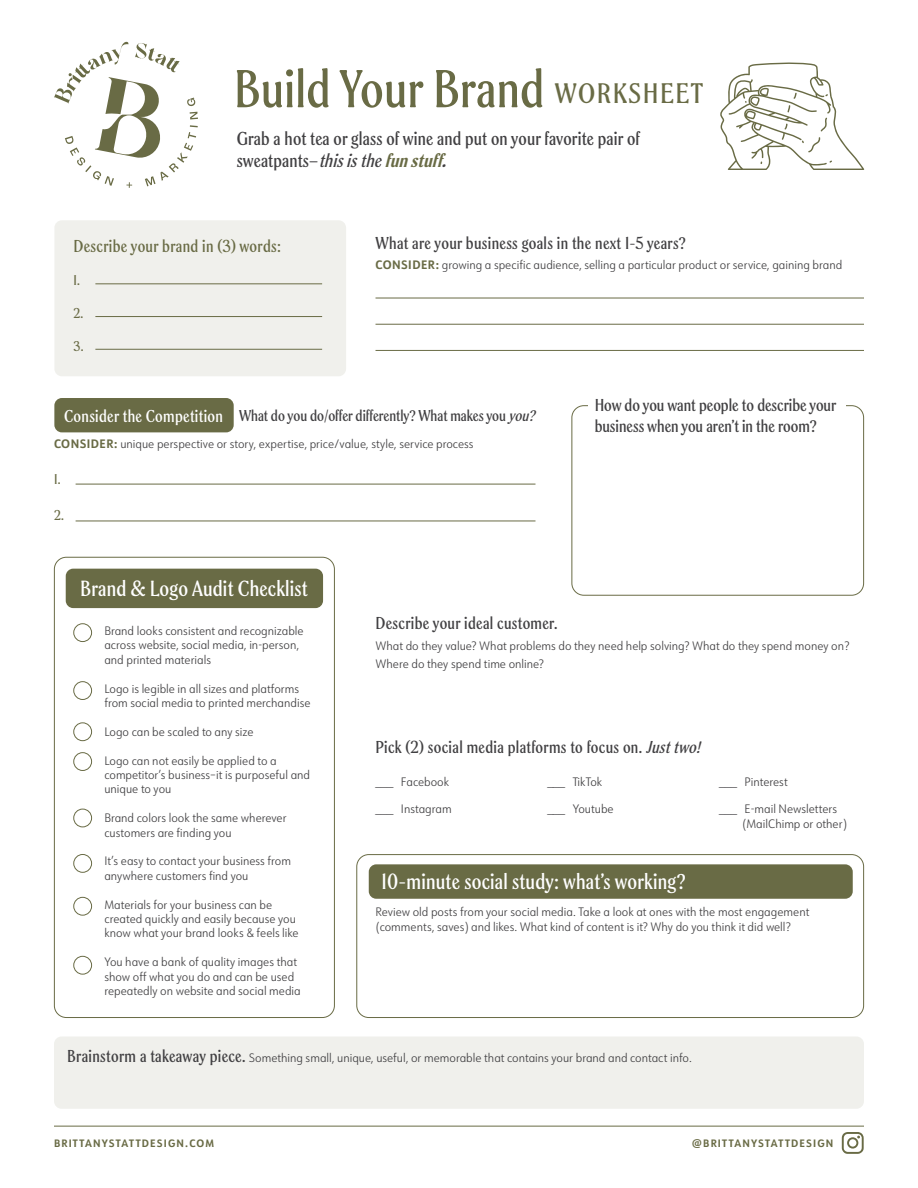
<style>
.page{position:relative;width:918px;height:1188px;background:#fff}
.page>*{position:absolute;margin:0;border:0;box-sizing:border-box;transform-origin:0 0}
.t1{font:300 51px "Spirits Soft";letter-spacing:.005em;color:#696b45}
.t2{font:300 21px "Spirits Soft";letter-spacing:.01em;color:#fff}
.t3{font:300 18px/22.5px "Spirits Soft";letter-spacing:.01em;color:#414042}
.t4{font:300 16.5px "Spirits Soft";letter-spacing:.02em;color:#414042}
.t5{font:300 16.5px/21px "Spirits Soft";color:#414042}
.t6{font:300 16.5px "Spirits Soft";letter-spacing:.02em;color:#696b45}
.t7{font:300 16.5px "Spirits Soft";letter-spacing:.02em;color:#fff}
.t8{font:300 15px "Spirits Soft";color:#414042}
.t9{font:300 13.5px "Spirits Soft";color:#696b45}
.t10{font:300 12px/14.4px "URW Form Semi Cond";color:#414042}
.t11{font:700 10.5px "URW Form Semi Cond";letter-spacing:.11em;color:#696b45}
.s1{font-size:27px}
.s2{font-style:italic}
.s3{font-weight:400;font-style:italic;color:#696b45}
.s4{font-weight:400;font-style:italic}
.s5{font-weight:700;color:#696b45}
.s6{font-family:"Spirits Soft";font-size:16.5px}
</style>
<div class="page">
<div style="left:54px;top:1036px;width:810px;height:73px;background:#f0f0ec;border-radius:8px"></div>
<div style="left:54px;top:220px;width:292px;height:156px;background:#f0f0ec;border-radius:8px"></div>
<svg style="left:54px;top:42px;width:144px;height:146px"></svg>
<div style="left:54px;top:557px;width:281px;height:461px;border:1px solid #696b45;border-radius:12px"></div>
<div style="left:66px;top:569px;width:257px;height:39px;background:#696b45;border-radius:8px"></div>
<hr style="left:54px;top:1126px;width:810px;height:1px;background:#696b45">
<svg style="left:842px;top:1132px;width:22px;height:22px"></svg>
<hr style="left:95px;top:283px;width:227px;height:1px;background:#696b45">
<hr style="left:95px;top:316px;width:227px;height:1px;background:#696b45">
<hr style="left:95px;top:349px;width:227px;height:1px;background:#696b45">
<hr style="left:376px;top:298px;width:488px;height:1px;background:#696b45">
<hr style="left:376px;top:324px;width:488px;height:1px;background:#696b45">
<hr style="left:376px;top:350px;width:488px;height:1px;background:#696b45">
<hr style="left:76px;top:484px;width:460px;height:1px;background:#696b45">
<hr style="left:76px;top:521px;width:460px;height:1px;background:#696b45">
<div style="left:73px;top:623px;width:19px;height:19px;border:1px solid #696b45;border-radius:50%"></div>
<div style="left:73px;top:681px;width:19px;height:19px;border:1px solid #696b45;border-radius:50%"></div>
<div style="left:73px;top:723px;width:19px;height:18px;border:1px solid #696b45;border-radius:50%"></div>
<div style="left:73px;top:752px;width:19px;height:19px;border:1px solid #696b45;border-radius:50%"></div>
<div style="left:73px;top:809px;width:19px;height:18px;border:1px solid #696b45;border-radius:50%"></div>
<div style="left:73px;top:854px;width:19px;height:19px;border:1px solid #696b45;border-radius:50%"></div>
<div style="left:73px;top:897px;width:19px;height:18px;border:1px solid #696b45;border-radius:50%"></div>
<div style="left:73px;top:956px;width:19px;height:18px;border:1px solid #696b45;border-radius:50%"></div>
<div style="left:572px;top:405px;width:292px;height:191px;border:1px solid #696b45;border-radius:12px"></div>
<div style="left:588px;top:394px;width:258px;height:47px;background:#fff"></div>
<div style="left:356px;top:854px;width:508px;height:164px;border:1px solid #696b45;border-radius:12px"></div>
<div style="left:369px;top:864px;width:484px;height:35px;background:#696b45;border-radius:8px"></div>
<svg style="left:720px;top:62px;width:144px;height:108px"></svg>
<div style="left:54px;top:398px;width:180px;height:34px;background:#696b45;border-radius:8px"></div>
<h1 class="t1" style="left:234px;top:59px;width:471px">Build Your Brand <span class="s1">WORKSHEET</span></h1>
<h3 class="t3" style="left:237px;top:127px;width:405px">Grab a hot tea or glass of wine and put on your favorite pair of sweatpants–<span class="s2">thisisthe</span><span class="s3">funstuff</span><span class="s4">.</span></h3>
<h3 class="t6" style="left:74px;top:236px;width:209px">Describe your brand in (3) words:</h3>
<p class="t9" style="left:74px;top:272px;width:8px">1.</p>
<p class="t9" style="left:74px;top:305px;width:11px">2.</p>
<p class="t9" style="left:74px;top:338px;width:11px">3.</p>
<h3 class="t4" style="left:376px;top:233px;width:312px">What are your business goals in the next 1-5 years?</h3>
<p class="t10" style="left:376px;top:257px;width:468px"><span class="s5">CONSIDER:</span> growing a specific audience, selling a particular product or service, gaining brand</p>
<p class="t8" style="left:239px;top:407px;width:301px">What do you do/offer differently? What makes you <span class="s2">you?</span></p>
<p class="t10" style="left:54px;top:436px;width:421px"><span class="s5">CONSIDER:</span> unique perspective or story, expertise, price/value, style, service process</p>
<p class="t9" style="left:54px;top:471px;width:8px">1.</p>
<p class="t9" style="left:54px;top:507px;width:11px">2.</p>
<h3 class="t7" style="left:64px;top:407px;width:160px">Consider the Competition</h3>
<h2 class="t2" style="left:80px;top:576px;width:229px">Brand &amp; Logo Audit Checklist</h2>
<h3 class="t5" style="left:595px;top:394px;width:243px">How do you want people to describe your business when you aren’t in the room?</h3>
<p class="t10" style="left:104px;top:623px;width:201px">Brand looks consistent and recognizable across website, social media, in-person, and printed materials</p>
<p class="t10" style="left:104px;top:681px;width:208px">Logo is legible in all sizes and platforms from social media to printed merchandise</p>
<p class="t10" style="left:104px;top:724px;width:151px">Logo can be scaled to any size</p>
<p class="t10" style="left:104px;top:753px;width:207px">Logo can not easily be applied to a competitor’s business–it is purposeful and unique to you</p>
<p class="t10" style="left:104px;top:810px;width:184px">Brand colors look the same wherever customers are finding you</p>
<p class="t10" style="left:104px;top:854px;width:188px">It’s easy to contact your business from anywhere customers find you</p>
<p class="t10" style="left:104px;top:897px;width:196px">Materials for your business can be created quickly and easily because you know what your brand looks &amp; feels like</p>
<p class="t10" style="left:104px;top:954px;width:198px">You have a bank of quality images that show off what you do and can be used repeatedly on website and social media</p>
<h3 class="t4" style="left:376px;top:613px;width:184px">Describe your ideal customer.</h3>
<p class="t10" style="left:376px;top:636px;width:476px;line-height:18px">What do they value? What problems do they need help solving? What do they spend money on?<br>Where do they spend time online?</p>
<h3 class="t4" style="left:376px;top:738px;width:331px">Pick (2) social media platforms to focus on. <span class="s2">Justtwo!</span></h3>
<p class="t10" style="left:376px;top:774px;width:75px">___ Facebook</p>
<p class="t10" style="left:376px;top:801px;width:78px">___ Instagram</p>
<p class="t10" style="left:547px;top:774px;width:57px">___ TikTok</p>
<p class="t10" style="left:547px;top:801px;width:68px">___ Youtube</p>
<p class="t10" style="left:719px;top:774px;width:70px">___ Pinterest</p>
<p class="t10" style="left:742px;top:801px;width:106px;line-height:15px;text-indent:-23px">___ E-mail Newsletters (MailChimp or other)</p>
<h2 class="t2" style="left:382px;top:869px;width:306px">10-minute social study: what’s working?</h2>
<p class="t10" style="left:376px;top:904px;width:435px;line-height:15px">Review old posts from your social media. Take a look at ones with the most engagement (comments, saves) and likes. What kind of content is it? Why do you think it did well?</p>
<p class="t10" style="left:67px;top:1050px;width:626px"><span class="s6">Brainstorm a takeaway piece.</span> Something small, unique, useful, or memorable that contains your brand and contact info.</p>
<p class="t11" style="left:54px;top:1135px;width:162px">BRITTANYSTATTDESIGN.COM</p>
<p class="t11" style="left:692px;top:1135px;width:143px">@BRITTANYSTATTDESIGN</p>
</div>
